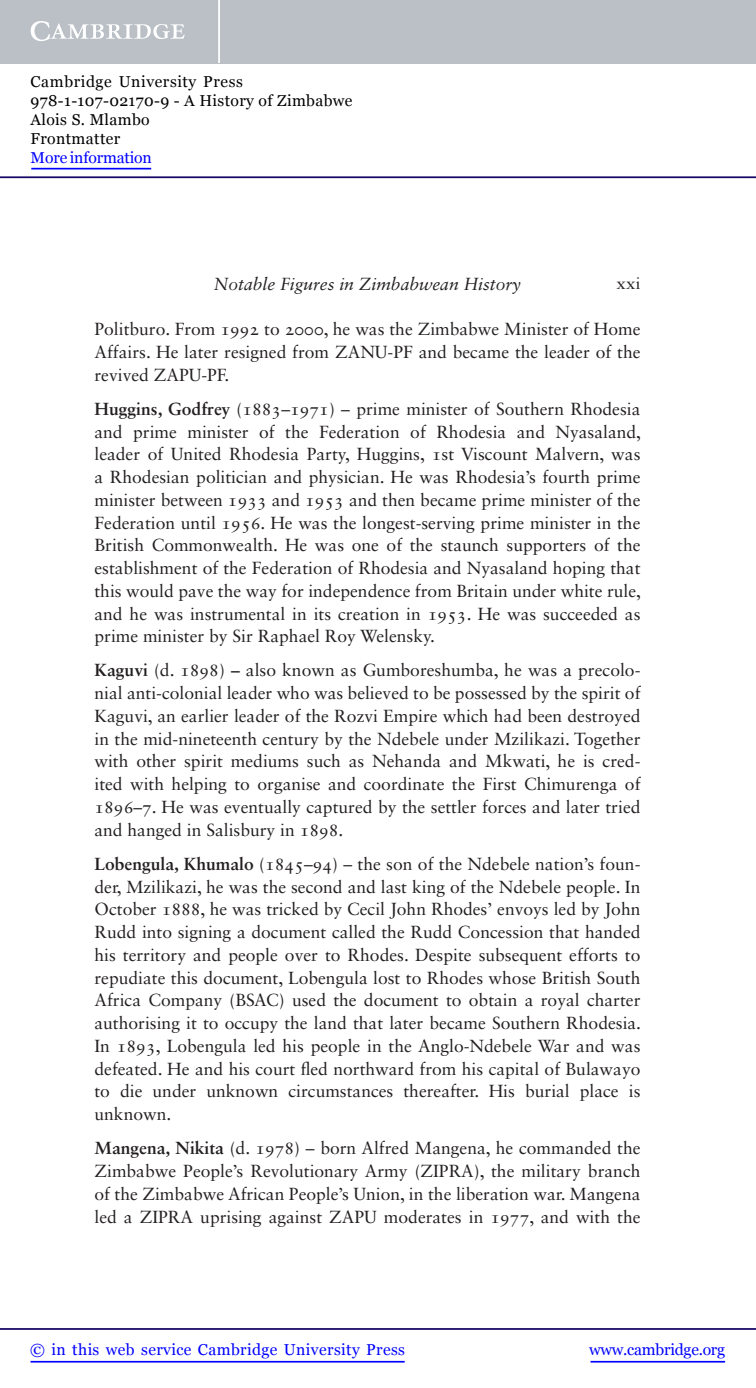
<style>
.page{position:relative;width:756px;height:1388px;background:#fff}
.page>*{position:absolute;margin:0;border:0;box-sizing:border-box;transform-origin:0 0}
.t1{font:17.5px/22.8px "Sabon LT Std";color:#231f20;text-align:justify}
.t2{font:italic 17.5px "Sabon LT Std";color:#231f20}
.t3{font:16.62px "Sabon LT Std";color:#231f20}
.t4{font:15.75px/18.9px "Georgia";letter-spacing:.025em;color:#000}
.t5{font:15.75px "Georgia";letter-spacing:.025em;color:#00f}
.t6{font:15.75px "Georgia";letter-spacing:-.015em;color:#00f}
.t7{font:15.75px "Georgia";letter-spacing:-.01em;color:#00f}
.s1{font-weight:700}
</style>
<div class="page">
<hr style="left:591px;top:1361px;width:134px;height:1px;background:#00f">
<hr style="left:0;top:1328px;width:756px;height:2px;background:#150666">
<hr style="left:31px;top:1361px;width:374px;height:1px;background:#00f">
<div style="left:0;top:0;width:756px;height:63px;background:#bac0c6"></div>
<svg style="left:31px;top:21px;width:154px;height:20px"></svg>
<hr style="left:218px;top:0;width:2px;height:63px;background:#fff">
<hr style="left:0;top:176px;width:756px;height:2px;background:#150666">
<hr style="left:31px;top:168px;width:120px;height:1px;background:#00f">
<p class="t4" style="left:31px;top:73px;width:323px">Cambridge University Press<br>978-1-107-02170-9 - A History of Zimbabwe<br>Alois S. Mlambo<br>Frontmatter</p>
<p class="t7" style="left:31px;top:148px;width:123px">More information</p>
<p class="t2" style="left:214px;top:276px;width:309px">Notable Figures in Zimbabwean History</p>
<p class="t3" style="left:617px;top:277px;width:25px">xxi</p>
<p class="t1" style="left:94px;top:319px;width:548px">Politburo. From 1992 to 2000, he was the Zimbabwe Minister of Home Affairs. He later resigned from ZANU-PF and became the leader of the revived ZAPU-PF.</p>
<p class="t1" style="left:94px;top:399px;width:548px"><span class="s1">Huggins, Godfrey</span> (1883–1971) – prime minister of Southern Rhodesia and prime minister of the Federation of Rhodesia and Nyasaland, leader of United Rhodesia Party, Huggins, 1st Viscount Malvern, was a Rhodesian politician and physician. He was Rhodesia’s fourth prime minister between 1933 and 1953 and then became prime minister of the Federation until 1956. He was the longest-serving prime minister in the British Commonwealth. He was one of the staunch supporters of the establishment of the Federation of Rhodesia and Nyasaland hoping that this would pave the way for independence from Britain under white rule, and he was instrumental in its creation in 1953. He was succeeded as prime minister by Sir Raphael Roy Welensky.</p>
<p class="t1" style="left:94px;top:661px;width:548px"><span class="s1">Kaguvi</span> (d. 1898) <span class="s1">–</span> also known as Gumboreshumba, he was a precolo&shy;nial anti-colonial leader who was believed to be possessed by the spirit of Kaguvi, an earlier leader of the Rozvi Empire which had been destroyed in the mid-nineteenth century by the Ndebele under Mzilikazi. Together with other spirit mediums such as Nehanda and Mkwati, he is cred&shy;ited with helping to organise and coordinate the First Chimurenga of 1896–7. He was eventually captured by the settler forces and later tried and hanged in Salisbury in 1898.</p>
<p class="t1" style="left:94px;top:854px;width:548px"><span class="s1">Lobengula, Khumalo</span> (1845–94) – the son of the Ndebele nation’s foun&shy;der, Mzilikazi, he was the second and last king of the Ndebele people. In October 1888, he was tricked by Cecil John Rhodes’ envoys led by John Rudd into signing a document called the Rudd Concession that handed his territory and people over to Rhodes. Despite subsequent efforts to repudiate this document, Lobengula lost to Rhodes whose British South Africa Company (BSAC) used the document to obtain a royal charter authorising it to occupy the land that later became Southern Rhodesia.<br>In 1893, Lobengula led his people in the Anglo-Ndebele War and was defeated. He and his court fled northward from his capital of Bulawayo to die under unknown circumstances thereafter. His burial place is unknown.</p>
<p class="t1" style="left:94px;top:1138px;width:548px"><span class="s1">Mangena, Nikita</span> (d. 1978) – born Alfred Mangena, he commanded the Zimbabwe People’s Revolutionary Army (ZIPRA), the military branch of the Zimbabwe African People’s Union, in the liberation war. Mangena led a ZIPRA uprising against ZAPU moderates in 1977, and with the</p>
<p class="t5" style="left:30px;top:1339px;width:376px">© in this web service Cambridge University Press</p>
<p class="t6" style="left:589px;top:1339px;width:137px">www.cambridge.org</p>
</div>
